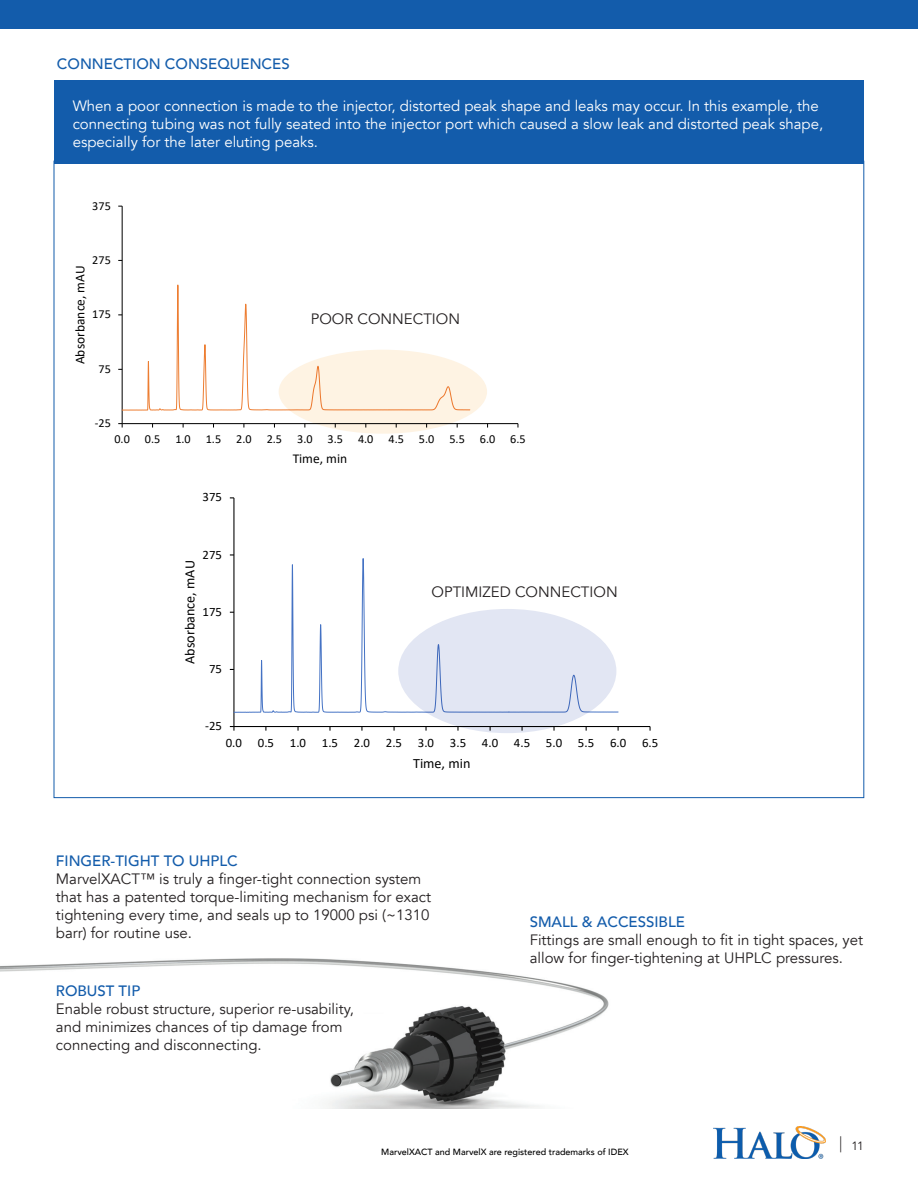
<style>
.page{position:relative;width:918px;height:1188px;background:#fff}
.page>*{position:absolute;margin:0;border:0;box-sizing:border-box;transform-origin:0 0}
.t1{font:18px/21.6px "Minion Pro";color:#231f20}
.t2{font:15px/18px "Avenir";color:#231f20}
.t3{font:15px/18px "Avenir";color:#fff}
.t4{font:500 15px "Avenir";color:#135cab}
.t5{font:14.25px "Calibri";color:#000}
.t6{font:13.5px "Calibri";color:#000}
.t7{font:12.75px "Calibri";color:#000}
.t8{font:12.15px "Calibri";color:#000}
.t9{font:12px "Avenir";color:#231f20}
.t10{font:500 9px "Avenir";color:#000}
.s1{font-size:21px}
</style>
<div class="page">
<div style="left:0;top:0;width:918px;height:29px;background:#135cab"></div>
<img style="left:713px;top:1126px;width:112px;height:32px">
<hr style="left:122px;top:206px;width:1px;height:218px;background:#000">
<hr style="left:122px;top:423px;width:396px;height:1px;background:#000">
<svg style="left:118px;top:423px;width:5px;height:5px"></svg>
<svg style="left:122px;top:284px;width:348px;height:127px"></svg>
<hr style="left:233px;top:498px;width:1px;height:229px;background:#000">
<hr style="left:234px;top:726px;width:416px;height:1px;background:#000">
<svg style="left:234px;top:558px;width:385px;height:155px"></svg>
<div style="left:54px;top:80px;width:810px;height:84px;background:#135cab"></div>
<img style="left:0;top:958px;width:609px;height:151px">
<div style="left:279px;top:350px;width:208px;height:84px;background:#fef3e3;border-radius:50%"></div>
<div style="left:398px;top:609px;width:218px;height:124px;background:#e2e6f3;border-radius:50%"></div>
<p class="t4" style="left:57px;top:51px;width:234px">CONNECTION CONSEQUENCES</p>
<p class="t3" style="left:73px;top:97px;width:748px">When a poor connection is made to the injector, distorted peak shape and leaks may occur. In this example, the</p>
<p class="t3" style="left:73px;top:115px;width:752px">connecting tubing was not fully seated into the injector port which caused a slow leak and distorted peak shape, especially for the later eluting peaks.</p>
<p class="t8" style="left:92px;top:197px;width:20px">375</p>
<p class="t8" style="left:92px;top:251px;width:20px">275</p>
<p class="t6" style="left:71px;top:364px;width:100px;rotate:-90deg">Absorbance, mAU</p>
<p class="t8" style="left:92px;top:306px;width:20px">175</p>
<p class="t8" style="left:98px;top:360px;width:14px">75</p>
<p class="t8" style="left:95px;top:415px;width:18px">-25</p>
<p class="t2" style="left:311px;top:310px;width:151px">POOR CONNECTION</p>
<p class="t8" style="left:114px;top:430px;width:413px">0.0 0.5 1.0 1.5 2.0 2.5 3.0 3.5 4.0 4.5 5.0 5.5 6.0 6.5</p>
<p class="t7" style="left:203px;top:488px;width:21px">375</p>
<p class="t7" style="left:203px;top:546px;width:21px">275</p>
<p class="t5" style="left:180px;top:664px;width:105px;rotate:-90deg">Absorbance, mAU</p>
<p class="t7" style="left:203px;top:603px;width:21px">175</p>
<p class="t7" style="left:209px;top:660px;width:14px">75</p>
<p class="t7" style="left:205px;top:717px;width:18px">-25</p>
<p class="t6" style="left:293px;top:449px;width:56px">Time, min</p>
<p class="t2" style="left:432px;top:583px;width:188px">OPTIMIZED CONNECTION</p>
<p class="t7" style="left:226px;top:734px;width:434px">0.0 0.5 1.0 1.5 2.0 2.5 3.0 3.5 4.0 4.5 5.0 5.5 6.0 6.5</p>
<p class="t5" style="left:413px;top:753px;width:59px">Time, min</p>
<p class="t4" style="left:56px;top:847px;width:183px">FINGER-TIGHT TO UHPLC</p>
<p class="t2" style="left:56px;top:870px;width:377px">MarvelXACT™ is truly a finger-tight connection system that has a patented torque-limiting mechanism for exact tightening every time, and seals up to 19000 psi (~1310 barr) for routine use.</p>
<p class="t4" style="left:56px;top:978px;width:86px">ROBUST TIP</p>
<p class="t2" style="left:56px;top:1000px;width:299px">Enable robust structure, superior re-usability, and minimizes chances of tip damage from connecting and disconnecting.</p>
<p class="t4" style="left:530px;top:908px;width:157px">SMALL &amp; ACCESSIBLE</p>
<p class="t2" style="left:530px;top:931px;width:335px">Fittings are small enough to fit in tight spaces, yet allow for finger-tightening at UHPLC pressures.</p>
<p class="t1" style="left:541px;top:927px;width:315px">quamustis mos et quam ra sum, quostibeat&shy;em inciis ut repe dit lacessit ex</p>
<p class="t10" style="left:381px;top:1144px;width:249px">MarvelXACT and MarvelX are registered trademarks of IDEX</p>
<p class="t9" style="left:840px;top:1139px;width:26px"><span class="s1">|</span> 11</p>
</div>
